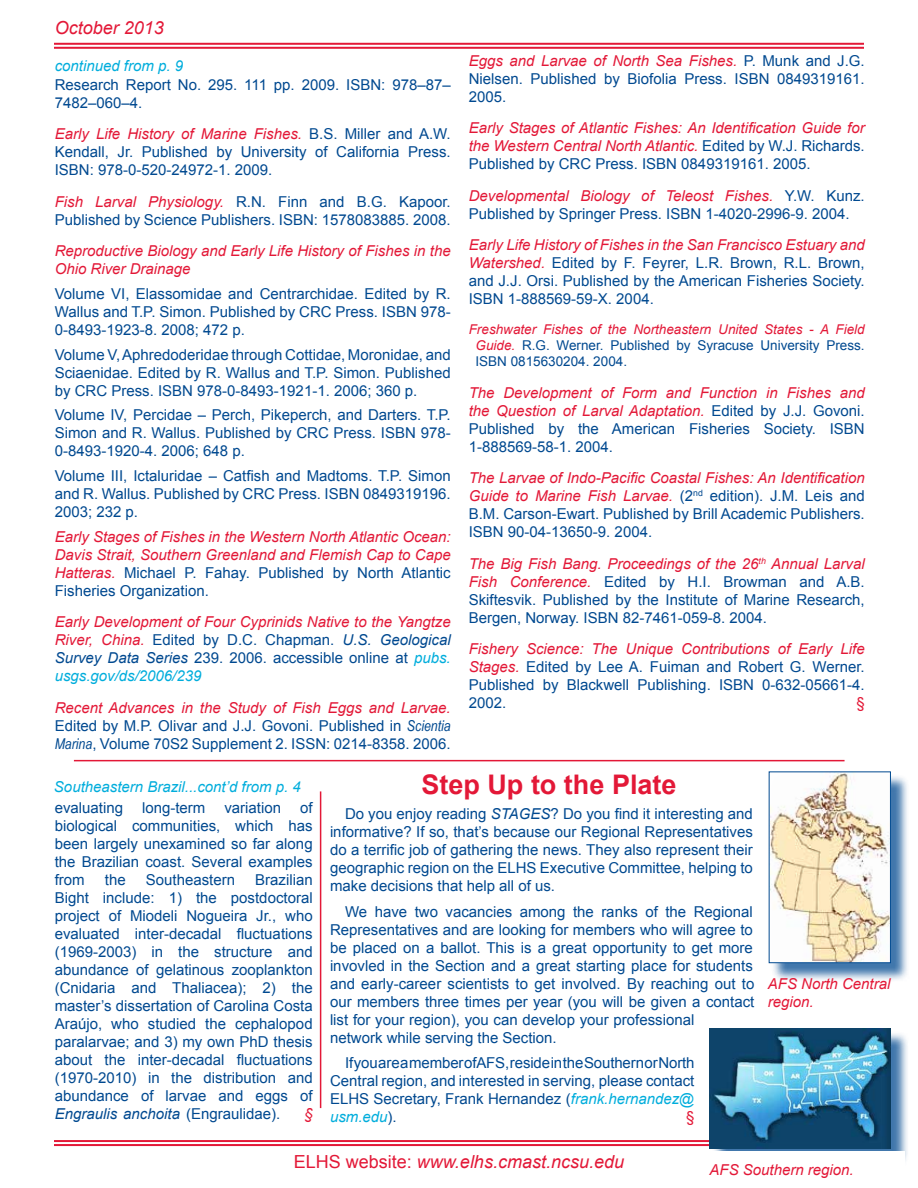
<style>
.page{position:relative;width:918px;height:1188px;background:#fff}
.page>*{position:absolute;margin:0;border:0;box-sizing:border-box;transform-origin:0 0}
.t1{font:700 27px "Arial";color:#e31837}
.t2{font:italic 18px "Arial";color:#e31837}
.t3{font:15px/18px "Arial";color:#004990;text-align:justify}
.t4{font:italic 15px/18px "Arial";color:#e31837;text-align:justify}
.t5{font:italic 15px "Arial";color:#00addc}
.t6{font:15px "Arial";color:#e31837}
.t7{font:13.5px/16.2px "Arial";color:#004990;text-align:justify}
.s1{font-style:italic;color:#e31837}
.s2{font-style:normal;color:#004990}
.s3{color:#004990}
.s4{color:#00addc}
.s5{font-family:"Arial Narrow";font-style:italic}
.s6{font-style:italic}
.s7{font-style:italic;color:#00addc}
.s8{font-style:normal}
</style>
<div class="page">
<hr style="left:54px;top:43px;width:810px;height:2px;background:#e31837">
<hr style="left:54px;top:47px;width:810px;height:2px;background:#e31837">
<hr style="left:54px;top:1140px;width:810px;height:2px;background:#e31837">
<hr style="left:54px;top:1144px;width:810px;height:2px;background:#e31837">
<hr style="left:74px;top:760px;width:771px;height:1px;background:#e31837">
<div style="left:771px;top:774px;width:138px;height:208px;background:#004990;opacity:.75"></div>
<img style="left:771px;top:774px;width:118px;height:187px">
<div style="left:769px;top:772px;width:122px;height:191px;border:1px solid #004990"></div>
<div style="left:712px;top:1031px;width:197px;height:136px;background:#004990;opacity:.75"></div>
<img style="left:710px;top:1029px;width:180px;height:119px">
<div style="left:710px;top:1151px;width:194px;height:27px;background:#fff"></div>
<hr style="left:320px;top:791px;width:1px;height:317px;background:#e31837">
<p class="t2" style="left:55px;top:16px;width:111px">October 2013</p>
<p class="t5" style="left:55px;top:56px;width:130px">continued from p. 9</p>
<p class="t3" style="left:55px;top:75px;width:397px">Research Report No. 295. 111 pp. 2009. ISBN: 978–87–<br>7482–060–4.</p>
<p class="t3" style="left:55px;top:125px;width:398px"><span class="s1">Early Life History of Marine Fishes.</span> B.S. Miller and A.W.<br>Kendall, Jr. Published by University of California Press.<br>ISBN: 978-0-520-24972-1. 2009.</p>
<p class="t3" style="left:55px;top:192px;width:397px"><span class="s1">Fish Larval Physiology.</span> R.N. Finn and B.G. Kapoor.<br>Published by Science Publishers. ISBN: 1578083885. 2008.</p>
<p class="t4" style="left:55px;top:242px;width:397px">Reproductive Biology and Early Life History of Fishes in the<br>Ohio River Drainage</p>
<p class="t3" style="left:55px;top:285px;width:397px">Volume VI, Elassomidae and Centrarchidae. Edited by R.<br>Wallus and T.P. Simon. Published by CRC Press. ISBN 978- 0-8493-1923-8. 2008; 472 p.</p>
<p class="t3" style="left:55px;top:345px;width:397px">Volume V, Aphredoderidae through Cottidae, Moronidae, and Sciaenidae. Edited by R. Wallus and T.P. Simon. Published by CRC Press. ISBN 978-0-8493-1921-1. 2006; 360 p.</p>
<p class="t3" style="left:55px;top:406px;width:398px">Volume IV, Percidae – Perch, Pikeperch, and Darters. T.P.<br>Simon and R. Wallus. Published by CRC Press. ISBN 978- 0-8493-1920-4. 2006; 648 p.</p>
<p class="t3" style="left:55px;top:467px;width:397px">Volume III, Ictaluridae – Catfish and Madtoms. T.P. Simon and R. Wallus. Published by CRC Press. ISBN 0849319196.<br>2003; 232 p.</p>
<p class="t4" style="left:55px;top:528px;width:398px">Early Stages of Fishes in the Western North Atlantic Ocean:<br>Davis Strait, Southern Greenland and Flemish Cap to Cape Hatteras. <span class="s2">Michael P. Fahay. Published by North Atlantic Fisheries Organization.</span></p>
<p class="t4" style="left:55px;top:613px;width:397px">Early Development of Four Cyprinids Native to the Yangtze River, China. <span class="s2">Edited by D.C. Chapman.</span> <span class="s3">U.S. Geological Survey Data Series</span> <span class="s2">239. 2006. accessible online at</span> <span class="s4">pubs. usgs.gov/ds/2006/239</span></p>
<p class="t3" style="left:55px;top:699px;width:398px"><span class="s1">Recent Advances in the Study of Fish Eggs and Larvae.<br></span>Edited by M.P. Olivar and J.J. Govoni. Published in <span class="s5">Scientia Marina</span>, Volume 70S2 Supplement 2. ISSN: 0214-8358. 2006.</p>
<p class="t3" style="left:469px;top:51px;width:398px"><span class="s1">Eggs and Larvae of North Sea Fishes.</span> P. Munk and J.G.<br>Nielsen. Published by Biofolia Press. ISBN 0849319161.<br>2005.</p>
<p class="t4" style="left:469px;top:119px;width:397px">Early Stages of Atlantic Fishes: An Identification Guide for the Western Central North Atlantic. <span class="s2">Edited by W.J. Richards.<br>Published by CRC Press. ISBN 0849319161. 2005.</span></p>
<p class="t3" style="left:469px;top:186px;width:397px"><span class="s1">Developmental Biology of Teleost Fishes.</span> Y.W. Kunz.<br>Published by Springer Press. ISBN 1-4020-2996-9. 2004.</p>
<p class="t3" style="left:469px;top:236px;width:398px"><span class="s1">Early Life History of Fishes in the San Francisco Estuary and Watershed.</span> Edited by F. Feyrer, L.R. Brown, R.L. Brown, and J.J. Orsi. Published by the American Fisheries Society.<br>ISBN 1-888569-59-X. 2004.</p>
<p class="t7" style="left:476px;top:321px;width:391px;text-indent:-7px"><span class="s1">Freshwater Fishes of the Northeastern United States - A Field Guide.</span> R.G. Werner. Published by Syracuse University Press.<br>ISBN 0815630204. 2004.</p>
<p class="t3" style="left:469px;top:383px;width:397px"><span class="s1">The Development of Form and Function in Fishes and the Question of Larval Adaptation.</span> Edited by J.J. Govoni.<br>Published by the American Fisheries Society. ISBN 1-888569-58-1. 2004.</p>
<p class="t3" style="left:469px;top:469px;width:397px"><span class="s1">The Larvae of Indo-Pacific Coastal Fishes: An Identification Guide to Marine Fish Larvae.</span> (2<sup>nd</sup> edition). J.M. Leis and B.M. Carson-Ewart. Published by Brill Academic Publishers.<br>ISBN 90-04-13650-9. 2004.</p>
<p class="t3" style="left:469px;top:554px;width:398px"><span class="s1">The Big Fish Bang. Proceedings of the 26</span><sup>th</sup> <span class="s1">Annual Larval Fish Conference.</span> Edited by H.I. Browman and A.B.<br>Skiftesvik. Published by the Institute of Marine Research, Bergen, Norway. ISBN 82-7461-059-8. 2004.</p>
<p class="t3" style="left:469px;top:640px;width:398px"><span class="s1">Fishery Science: The Unique Contributions of Early Life Stages.</span> Edited by Lee A. Fuiman and Robert G. Werner.<br>Published by Blackwell Publishing. ISBN 0-632-05661-4.<br>2002.</p>
<p class="t6" style="left:856px;top:693px;width:10px">§</p>
<p class="t5" style="left:54px;top:777px;width:248px">Southeastern Brazil...cont’d from p. 4</p>
<h1 class="t1" style="left:421px;top:765px;width:257px">Step Up to the Plate</h1>
<p class="t3" style="left:330px;top:805px;width:424px;text-indent:15px">Do you enjoy reading <span class="s6">STAGES</span>? Do you find it interesting and informative? If so, that’s because our Regional Representatives do a terrific job of gathering the news. They also represent their geographic region on the ELHS Executive Committee, helping to make decisions that help all of us.</p>
<p class="t3" style="left:330px;top:902px;width:426px;text-align:left;text-indent:15px">We have two vacancies among the ranks of the Regional Representatives and are looking for members who will agree to be placed on a ballot. This is a great opportunity to get more invovled in the Section and a great starting place for students and early-career scientists to get involved. By reaching out to our members three times per year (you will be given a contact list for your region), you can develop your professional<br>network while serving the Section.</p>
<p class="t3" style="left:330px;top:1054px;width:366px;text-indent:15px">If you are a member of AFS, reside in the Southern or North Central region, and interested in serving, please contact ELHS Secretary, Frank Hernandez (<span class="s7">frank.hernandez@ usm.edu</span>).</p>
<p class="t3" style="left:55px;top:798px;width:259px;text-indent:245px">of biological communities, which has been largely unexamined so far along the Brazilian coast. Several examples from</p>
<p class="t3" style="left:55px;top:798px;width:70px">evaluating</p>
<p class="t3" style="left:142px;top:798px;width:65px">long-term</p>
<p class="t3" style="left:224px;top:798px;width:58px">variation</p>
<p class="t3" style="left:105px;top:870px;width:22px">the</p>
<p class="t3" style="left:146px;top:870px;width:91px">Southeastern</p>
<p class="t3" style="left:55px;top:870px;width:259px;text-indent:200px">Brazilian Bight include: 1) the postdoctoral project of Miodeli Nogueira Jr., who evaluated inter-decadal fluctuations (1969-2003) in the structure and abundance of gelatinous zooplankton (Cnidaria and Thaliacea); 2) the master’s dissertation of Carolina Costa Araújo, who studied the cephalopod paralarvae; and 3) my own PhD thesis about the inter-decadal fluctuations (1970-2010) in the distribution and abundance of larvae and eggs of <span class="s6">Engraulis anchoita</span> (Engraulidae).</p>
<p class="t4" style="left:304px;top:1105px;width:10px">§</p>
<p class="t6" style="left:686px;top:1106px;width:10px">§</p>
<p class="t4" style="left:768px;top:975px;width:124px">AFS North Central region.</p>
<p class="t2" style="left:294px;top:1150px;width:332px"><span class="s8">ELHS website:</span> www.elhs.cmast.ncsu.edu</p>
<p class="t4" style="left:710px;top:1161px;width:146px">AFS Southern region.</p>
</div>
